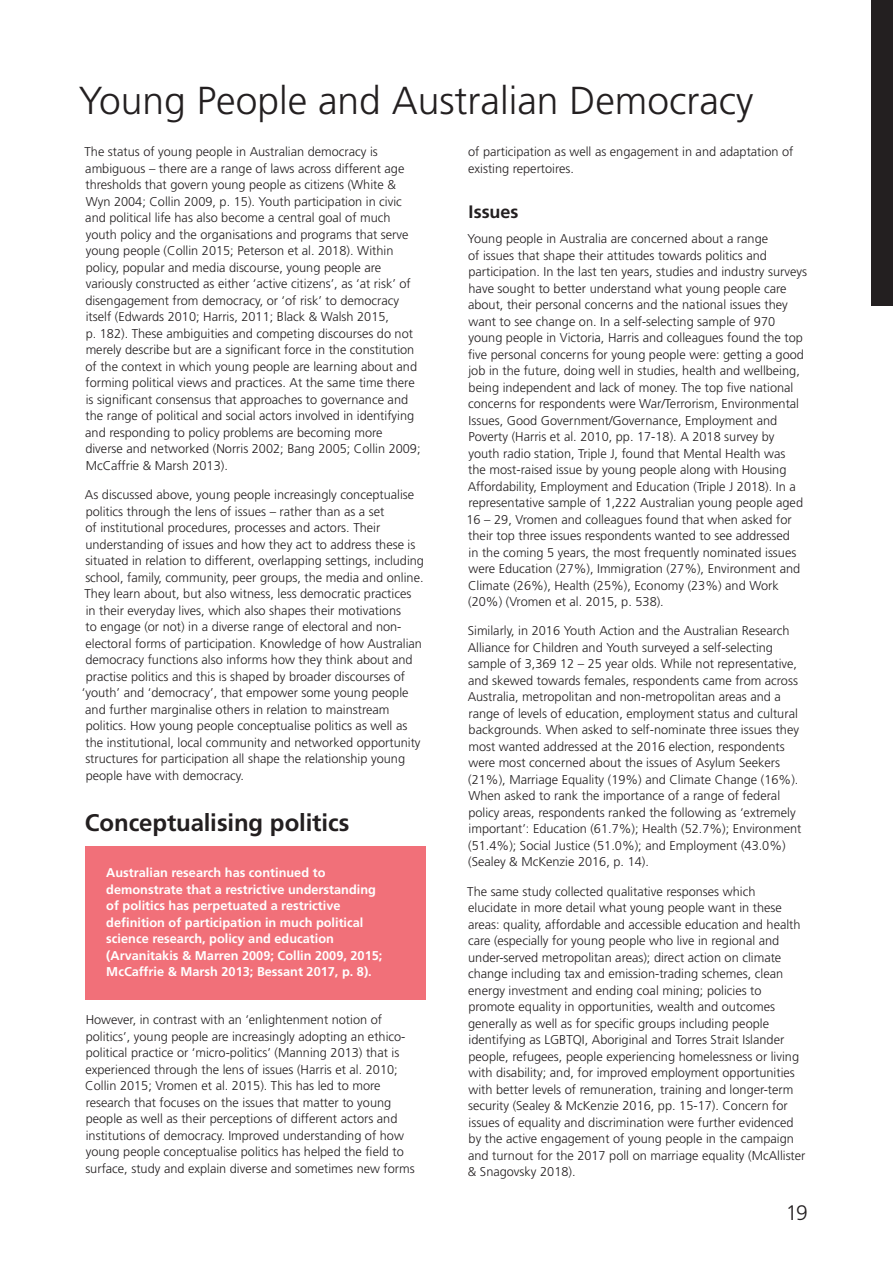
<style>
.page{position:relative;width:893px;height:1263px;background:#fff}
.page>*{position:absolute;margin:0;border:0;box-sizing:border-box;transform-origin:0 0}
.t1{font:300 39px "Frutiger";color:#231f20}
.t2{font:700 24px "Frutiger";letter-spacing:-.005em;color:#231f20}
.t3{font:300 21px "Frutiger";color:#231f20}
.t4{font:700 18px "Frutiger";color:#231f20}
.t5{font:300 12.75px/16.5px "Frutiger";color:#231f20}
.t6{font:700 12.75px/16.5px "Frutiger";color:#fff}
</style>
<div class="page">
<div style="left:85px;top:846px;width:340px;height:153px;background:#f17079"></div>
<div style="left:872px;top:0;width:21px;height:306px;background:#231f20"></div>
<h1 class="t1" style="left:79px;top:79px;width:676px">Young People and Australian Democracy</h1>
<p class="t5" style="left:85px;top:144px;width:338px">The status of young people in Australian democracy is ambiguous – there are a range of laws across different age thresholds that govern young people as citizens (White &amp; Wyn 2004; Collin 2009, p. 15). Youth participation in civic and political life has also become a central goal of much youth policy and the organisations and programs that serve young people (Collin 2015; Peterson et al. 2018). Within policy, popular and media discourse, young people are variously constructed as either ‘active citizens’, as ‘at risk’ of disengagement from democracy, or ‘of risk’ to democracy itself (Edwards 2010; Harris, 2011; Black &amp; Walsh 2015,<br>p. 182). These ambiguities and competing discourses do not merely describe but are a significant force in the constitution of the context in which young people are learning about and forming political views and practices. At the same time there is significant consensus that approaches to governance and the range of political and social actors involved in identifying and responding to policy problems are becoming more diverse and networked (Norris 2002; Bang 2005; Collin 2009; McCaffrie &amp; Marsh 2013).</p>
<p class="t5" style="left:85px;top:487px;width:331px">As discussed above, young people increasingly conceptualise</p>
<p class="t5" style="left:86px;top:503px;width:300px">politics through the lens of issues – rather than as a set</p>
<p class="t5" style="left:85px;top:520px;width:296px">of institutional procedures, processes and actors. Their</p>
<p class="t5" style="left:85px;top:536px;width:331px">understanding of issues and how they act to address these is</p>
<p class="t5" style="left:85px;top:553px;width:340px">situated in relation to different, overlapping settings, including</p>
<p class="t5" style="left:85px;top:569px;width:340px">school, family, community, peer groups, the media and online.</p>
<p class="t5" style="left:85px;top:586px;width:328px">They learn about, but also witness, less democratic practices</p>
<p class="t5" style="left:86px;top:602px;width:317px">in their everyday lives, which also shapes their motivations</p>
<p class="t5" style="left:86px;top:619px;width:317px">to engage (or not) in a diverse range of electoral and non-</p>
<p class="t5" style="left:85px;top:635px;width:338px">electoral forms of participation. Knowledge of how Australian</p>
<p class="t5" style="left:85px;top:652px;width:329px">democracy functions also informs how they think about and</p>
<p class="t5" style="left:86px;top:668px;width:321px">practise politics and this is shaped by broader discourses of</p>
<p class="t5" style="left:82px;top:685px;width:328px">‘youth’ and ‘democracy’, that empower some young people</p>
<p class="t5" style="left:85px;top:701px;width:306px">and further marginalise others in relation to mainstream</p>
<p class="t5" style="left:86px;top:718px;width:323px">politics. How young people conceptualise politics as well as</p>
<p class="t5" style="left:86px;top:734px;width:337px">the institutional, local community and networked opportunity</p>
<p class="t5" style="left:85px;top:751px;width:321px">structures for participation all shape the relationship young</p>
<p class="t5" style="left:86px;top:767px;width:160px">people have with democracy.</p>
<h2 class="t2" style="left:85px;top:808px;width:266px">Conceptualising politics</h2>
<p class="t6" style="left:106px;top:864px;width:278px">Australian research has continued to demonstrate that a restrictive understanding of politics has perpetuated a restrictive definition of participation in much political science research, policy and education (Arvanitakis &amp; Marren 2009; Collin 2009, 2015; McCaffrie &amp; Marsh 2013; Bessant 2017, p. 8).</p>
<p class="t5" style="left:85px;top:1012px;width:331px">However, in contrast with an ‘enlightenment notion of politics’, young people are increasingly adopting an ethico&shy;political practice or ‘micro-politics’ (Manning 2013) that is experienced through the lens of issues (Harris et al. 2010; Collin 2015; Vromen et al. 2015). This has led to more research that focuses on the issues that matter to young people as well as their perceptions of different actors and institutions of democracy. Improved understanding of how young people conceptualise politics has helped the field to surface, study and explain diverse and sometimes new forms</p>
<p class="t5" style="left:468px;top:144px;width:327px">of participation as well as engagement in and adaptation of existing repertoires.</p>
<h3 class="t4" style="left:468px;top:201px;width:52px">Issues</h3>
<p class="t5" style="left:467px;top:231px;width:342px">Young people in Australia are concerned about a range<br>of issues that shape their attitudes towards politics and participation. In the last ten years, studies and industry surveys have sought to better understand what young people care about, their personal concerns and the national issues they want to see change on. In a self-selecting sample of 970 young people in Victoria, Harris and colleagues found the top five personal concerns for young people were: getting a good job in the future, doing well in studies, health and wellbeing, being independent and lack of money. The top five national concerns for respondents were War/Terrorism, Environmental Issues, Good Government/Governance, Employment and Poverty (Harris et al. 2010, pp. 17-18). A 2018 survey by<br>youth radio station, Triple J, found that Mental Health was<br>the most-raised issue by young people along with Housing Affordability, Employment and Education (Triple J 2018). In a representative sample of 1,222 Australian young people aged 16 – 29, Vromen and colleagues found that when asked for their top three issues respondents wanted to see addressed<br>in the coming 5 years, the most frequently nominated issues were Education (27%), Immigration (27%), Environment and Climate (26%), Health (25%), Economy (23%) and Work (20%) (Vromen et al. 2015, p. 538).</p>
<p class="t5" style="left:468px;top:623px;width:335px">Similarly, in 2016 Youth Action and the Australian Research Alliance for Children and Youth surveyed a self-selecting sample of 3,369 12 – 25 year olds. While not representative, and skewed towards females, respondents came from across Australia, metropolitan and non-metropolitan areas and a range of levels of education, employment status and cultural backgrounds. When asked to self-nominate three issues they most wanted addressed at the 2016 election, respondents were most concerned about the issues of Asylum Seekers (21%), Marriage Equality (19%) and Climate Change (16%).<br>When asked to rank the importance of a range of federal policy areas, respondents ranked the following as ‘extremely important’: Education (61.7%); Health (52.7%); Environment (51.4%); Social Justice (51.0%); and Employment (43.0%) (Sealey &amp; McKenzie 2016, p. 14).</p>
<p class="t5" style="left:467px;top:883px;width:340px">The same study collected qualitative responses which elucidate in more detail what young people want in these areas: quality, affordable and accessible education and health care (especially for young people who live in regional and under-served metropolitan areas); direct action on climate change including tax and emission-trading schemes, clean energy investment and ending coal mining; policies to promote equality in opportunities, wealth and outcomes generally as well as for specific groups including people identifying as LGBTQI, Aboriginal and Torres Strait Islander people, refugees, people experiencing homelessness or living with disability; and, for improved employment opportunities with better levels of remuneration, training and longer-term security (Sealey &amp; McKenzie 2016, pp. 15-17). Concern for issues of equality and discrimination were further evidenced by the active engagement of young people in the campaign and turnout for the 2017 poll on marriage equality (McAllister &amp; Snagovsky 2018).</p>
<h3 class="t3" style="left:786px;top:1201px;width:23px">19</h3>
</div>
